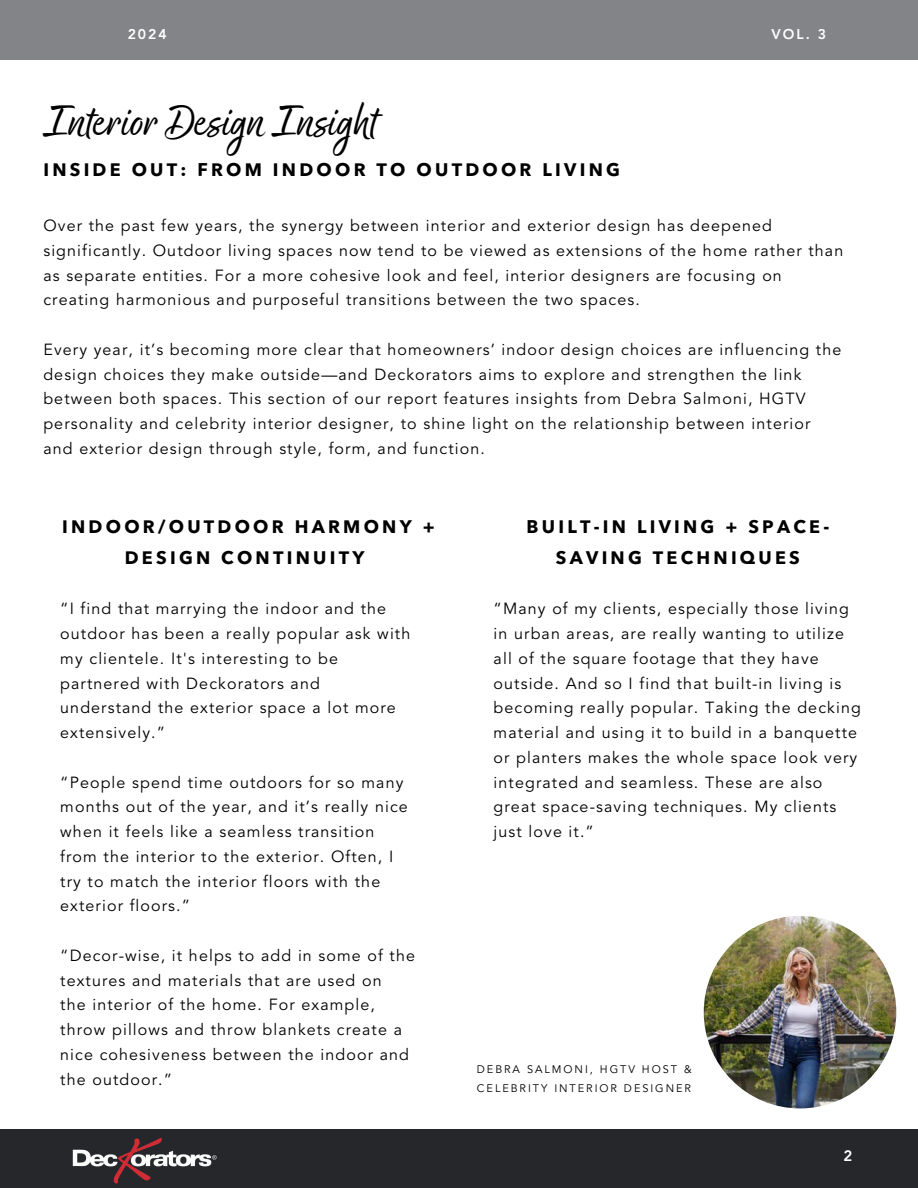
<style>
.page{position:relative;width:918px;height:1188px;background:#fff}
.page>*{position:absolute;margin:0;border:0;box-sizing:border-box;transform-origin:0 0}
.t1{font:49.2px "Good Karma Smooth";color:#000}
.t2{font:700 18px/31.5px "Avenir Next Arabic";letter-spacing:.18em;color:#000;text-align:center}
.t3{font:16.05px/24.8px "Avenir LT Std";letter-spacing:.07em;color:#000}
.t4{font:800 15px "Avenir LT Std";color:#fff}
.t5{font:800 13.95px "Avenir LT Std";letter-spacing:.14em;color:#fff}
.t6{font:10.95px/19px "Avenir LT Std";letter-spacing:.18em;color:#000}
</style>
<div class="page">
<div style="left:0;top:0;width:918px;height:60px;background:#838487"></div>
<div style="left:0;top:1129px;width:918px;height:59px;background:#25272a"></div>
<img style="left:72px;top:1138px;width:145px;height:46px">
<img style="left:704px;top:916px;width:192px;height:192px;border-radius:50%">
<h4 class="t5" style="left:128px;top:29px;width:41px">2024</h4>
<h1 class="t5" style="left:772px;top:29px;width:56px">VOL. 3</h1>
<h3 class="t1" style="left:43px;top:106px;width:335px">Interior Design Insight</h3>
<p class="t2" style="left:43px;top:154px;width:578px">INSIDE OUT: FROM INDOOR TO OUTDOOR LIVING</p>
<h2 class="t3" style="left:43px;top:215px;width:801px">Over the past few years, the synergy between interior and exterior design has deepened significantly. Outdoor living spaces now tend to be viewed as extensions of the home rather than as separate entities. For a more cohesive look and feel, interior designers are focusing on creating harmonious and purposeful transitions between the two spaces.</h2>
<h3 class="t3" style="left:43px;top:338px;width:799px">Every year, it’s becoming more clear that homeowners’ indoor design choices are influencing the design choices they make outside—and Deckorators aims to explore and strengthen the link between both spaces. This section of our report features insights from Debra Salmoni, HGTV personality and celebrity interior designer, to shine light on the relationship between interior and exterior design through style, form, and function.</h3>
<h2 class="t2" style="left:62px;top:511px;width:374px">INDOOR/OUTDOOR HARMONY +<br>DESIGN CONTINUITY</h2>
<h3 class="t3" style="left:60px;top:598px;width:352px">“I find that marrying the indoor and the outdoor has been a really popular ask with my clientele. It's interesting to be partnered with Deckorators and understand the exterior space a lot more extensively.”</h3>
<h3 class="t3" style="left:60px;top:771px;width:349px">“People spend time outdoors for so many months out of the year, and it’s really nice when it feels like a seamless transition from the interior to the exterior. Often, I try to match the interior floors with the exterior floors.”</h3>
<h3 class="t3" style="left:60px;top:944px;width:356px">“Decor-wise, it helps to add in some of the textures and materials that are used on<br>the interior of the home. For example, throw pillows and throw blankets create a nice cohesiveness between the indoor and the outdoor.”</h3>
<h2 class="t2" style="left:527px;top:511px;width:304px">BUILT-IN LIVING + SPACE-<br>SAVING TECHNIQUES</h2>
<p class="t3" style="left:494px;top:598px;width:369px">“Many of my clients, especially those living in urban areas, are really wanting to utilize all of the square footage that they have outside. And so I find that built-in living is becoming really popular. Taking the decking material and using it to build in a banquette or planters makes the whole space look very integrated and seamless. These are also great space-saving techniques. My clients just love it.”</p>
<p class="t6" style="left:477px;top:1061px;width:216px">DEBRA SALMONI, HGTV HOST &amp;<br>CELEBRITY INTERIOR DESIGNER</p>
<p class="t4" style="left:843px;top:1150px;width:10px">2</p>
</div>
